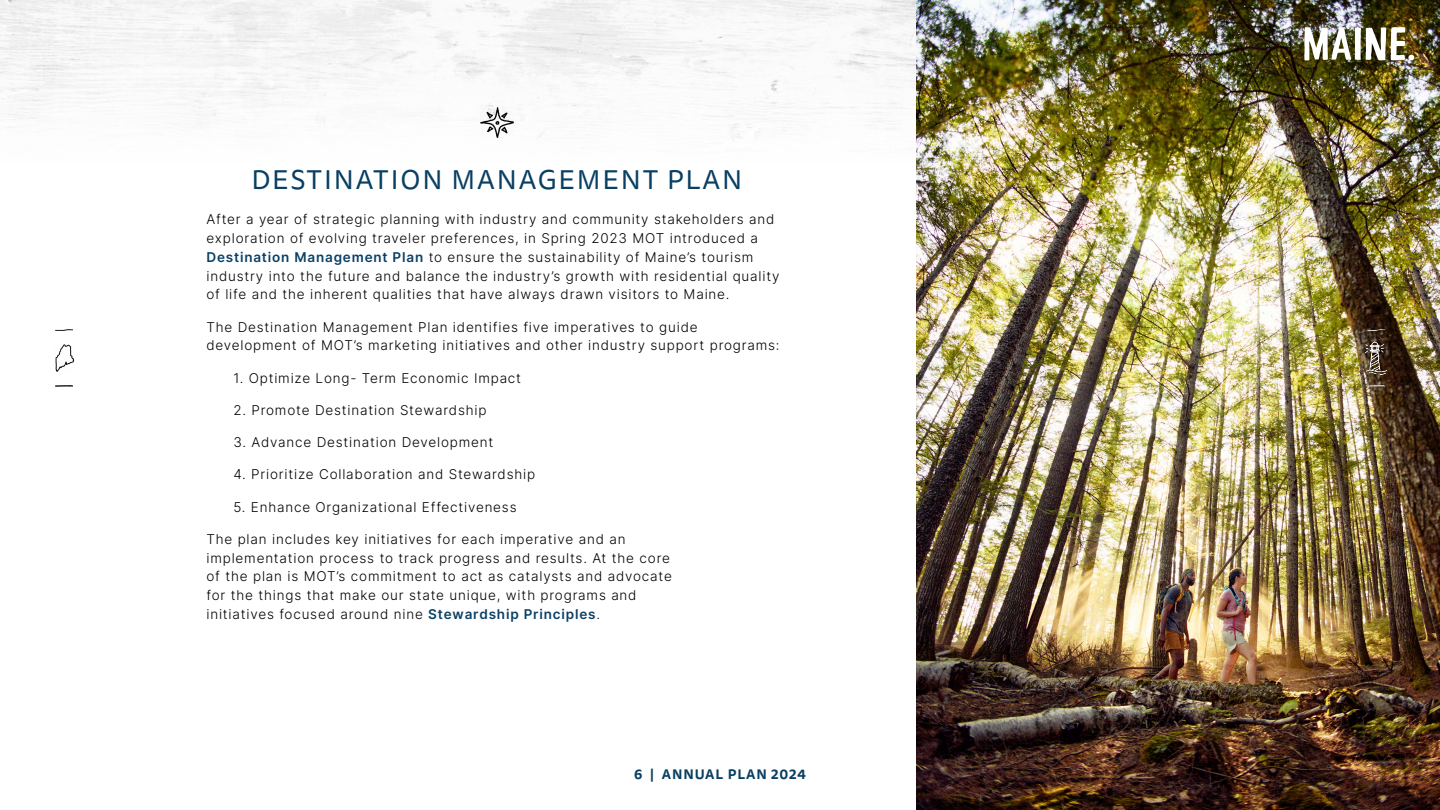
<style>
.page{position:relative;width:1440px;height:810px;background:#fff}
.page>*{position:absolute;margin:0;border:0;box-sizing:border-box;transform-origin:0 0}
.t1{font:27px "Tisa Sans Pro";letter-spacing:.07em;color:#083f62}
.t2{font:300 13.5px/18.8px "Inter";letter-spacing:.06em;color:#000}
.t3{font:700 13.5px "Tisa Sans Pro";letter-spacing:.07em;color:#083f62}
.s1{font-weight:400;color:#0b4166}
</style>
<div class="page">
<img style="left:0;top:0;width:916px;height:140px">
<img style="left:916px;top:0;width:524px;height:810px">
<img style="left:481px;top:107px;width:32px;height:31px">
<img style="left:55px;top:344px;width:19px;height:28px">
<svg style="left:56px;top:329px;width:17px;height:2px"></svg>
<svg style="left:56px;top:386px;width:17px;height:1px"></svg>
<img style="left:1304px;top:27px;width:110px;height:34px">
<img style="left:1366px;top:342px;width:20px;height:32px">
<svg style="left:1367px;top:329px;width:17px;height:2px"></svg>
<svg style="left:1367px;top:386px;width:17px;height:1px"></svg>
<h1 class="t1" style="left:251px;top:161px;width:493px">DESTINATION MANAGEMENT PLAN</h1>
<p class="t2" style="left:206px;top:210px;width:574px">After a year of strategic planning with industry and community stakeholders and exploration of evolving traveler preferences, in Spring 2023 MOT introduced a <span class="s1">Destination Management Plan</span> to ensure the sustainability of Maine’s tourism industry into the future and balance the industry’s growth with residential quality of life and the inherent qualities that have always drawn visitors to Maine.</p>
<p class="t2" style="left:206px;top:317px;width:574px">The Destination Management Plan identifies five imperatives to guide development of MOT’s marketing initiatives and other industry support programs:</p>
<p class="t2" style="left:233px;top:368px;width:289px">1. Optimize Long- Term Economic Impact</p>
<p class="t2" style="left:233px;top:400px;width:255px">2. Promote Destination Stewardship</p>
<p class="t2" style="left:233px;top:432px;width:261px">3. Advance Destination Development</p>
<p class="t2" style="left:233px;top:465px;width:303px">4. Prioritize Collaboration and Stewardship</p>
<p class="t2" style="left:233px;top:497px;width:285px">5. Enhance Organizational Effectiveness</p>
<p class="t2" style="left:206px;top:529px;width:467px">The plan includes key initiatives for each imperative and an implementation process to track progress and results. At the core of the plan is MOT’s commitment to act as catalysts and advocate for the things that make our state unique, with programs and initiatives focused around nine <span class="s1">Stewardship Principles</span>.</p>
<p class="t3" style="left:634px;top:765px;width:173px">6 | ANNUAL PLAN 2024</p>
</div>
